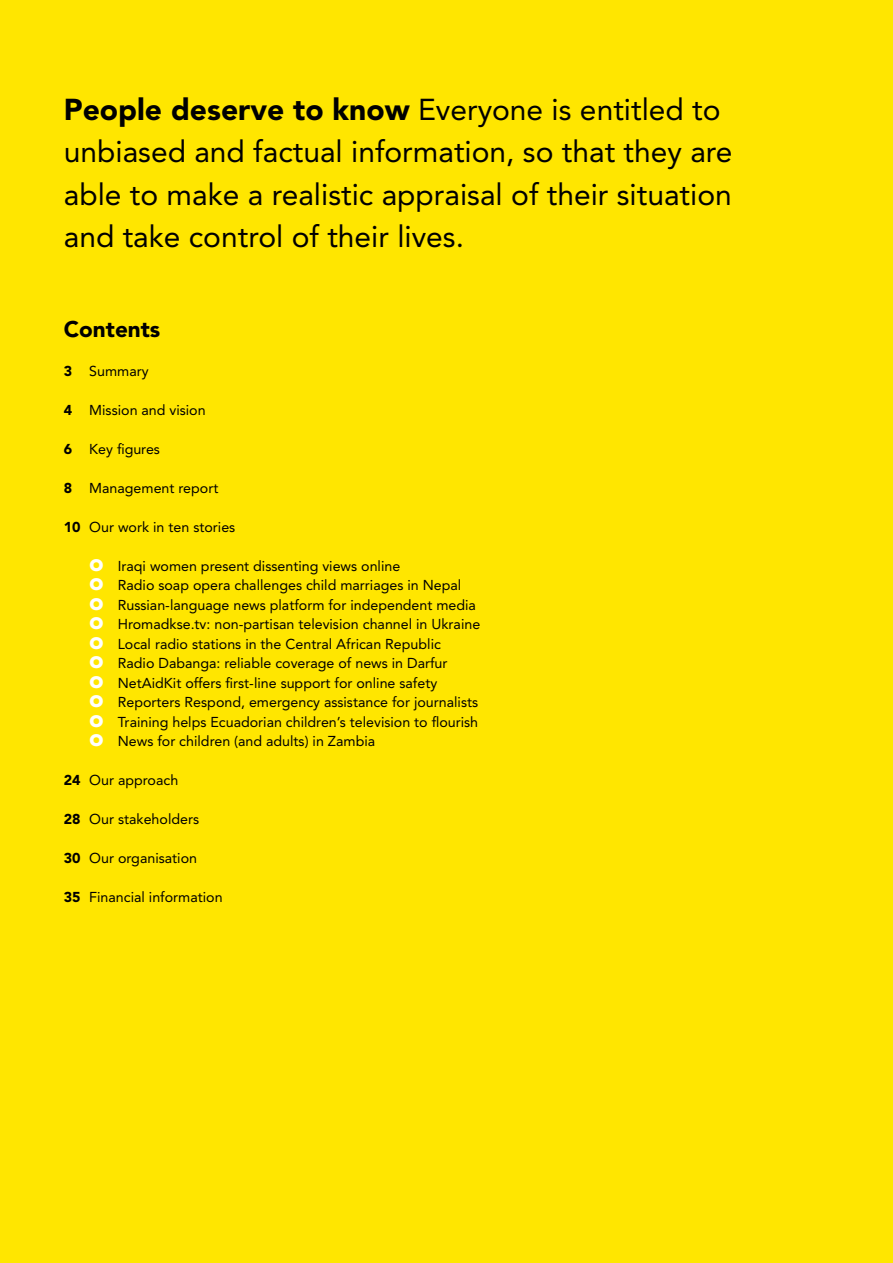
<style>
.page{position:relative;width:893px;height:1263px;background:#ffe600}
.page>*{position:absolute;margin:0;border:0;box-sizing:border-box;transform-origin:0 0}
.t1{font:30px/42px "Avenir LT Std";color:#000}
.t2{font:900 22.5px "Avenir LT Std";color:#000}
.t3{font:14.25px/19.5px "Avenir LT Std";color:#000}
.s1{font-weight:900}
.s2{font-weight:900;font-size:24px;color:#fff}
</style>
<div class="page">
<h1 class="t1" style="left:64px;top:89px;width:670px"><span class="s1">People deserve to know</span> Everyone is entitled to unbiased and factual information, so that they are able to make a realistic appraisal of their situation and take control of their lives.</h1>
<h2 class="t2" style="left:64px;top:315px;width:98px">Contents</h2>
<p class="t3" style="left:64px;top:361px;width:86px"><span class="s1">3</span> Summary</p>
<p class="t3" style="left:64px;top:400px;width:143px"><span class="s1">4</span> Mission and vision</p>
<p class="t3" style="left:64px;top:439px;width:98px"><span class="s1">6</span> Key figures</p>
<p class="t3" style="left:64px;top:478px;width:156px"><span class="s1">8</span> Management report</p>
<p class="t3" style="left:64px;top:517px;width:173px"><span class="s1">10</span> Our work in ten stories</p>
<p class="t3" style="left:89px;top:556px;width:392px"><span class="s2">o</span> Iraqi women present dissenting views online<br><span class="s2">o</span> Radio soap opera challenges child marriages in Nepal<br><span class="s2">o</span> Russian-language news platform for independent media <span class="s2">o</span> Hromadkse.tv: non-partisan television channel in Ukraine <span class="s2">o</span> Local radio stations in the Central African Republic<br><span class="s2">o</span> Radio Dabanga: reliable coverage of news in Darfur<br><span class="s2">o</span> NetAidKit offers first-line support for online safety<br><span class="s2">o</span> Reporters Respond, emergency assistance for journalists <span class="s2">o</span> Training helps Ecuadorian children’s television to flourish <span class="s2">o</span> News for children (and adults) in Zambia</p>
<p class="t3" style="left:64px;top:771px;width:116px"><span class="s1">24</span> Our approach</p>
<p class="t3" style="left:64px;top:810px;width:137px"><span class="s1">28</span> Our stakeholders</p>
<p class="t3" style="left:64px;top:849px;width:135px"><span class="s1">30</span> Our organisation</p>
<p class="t3" style="left:64px;top:888px;width:160px"><span class="s1">35</span> Financial information</p>
</div>
